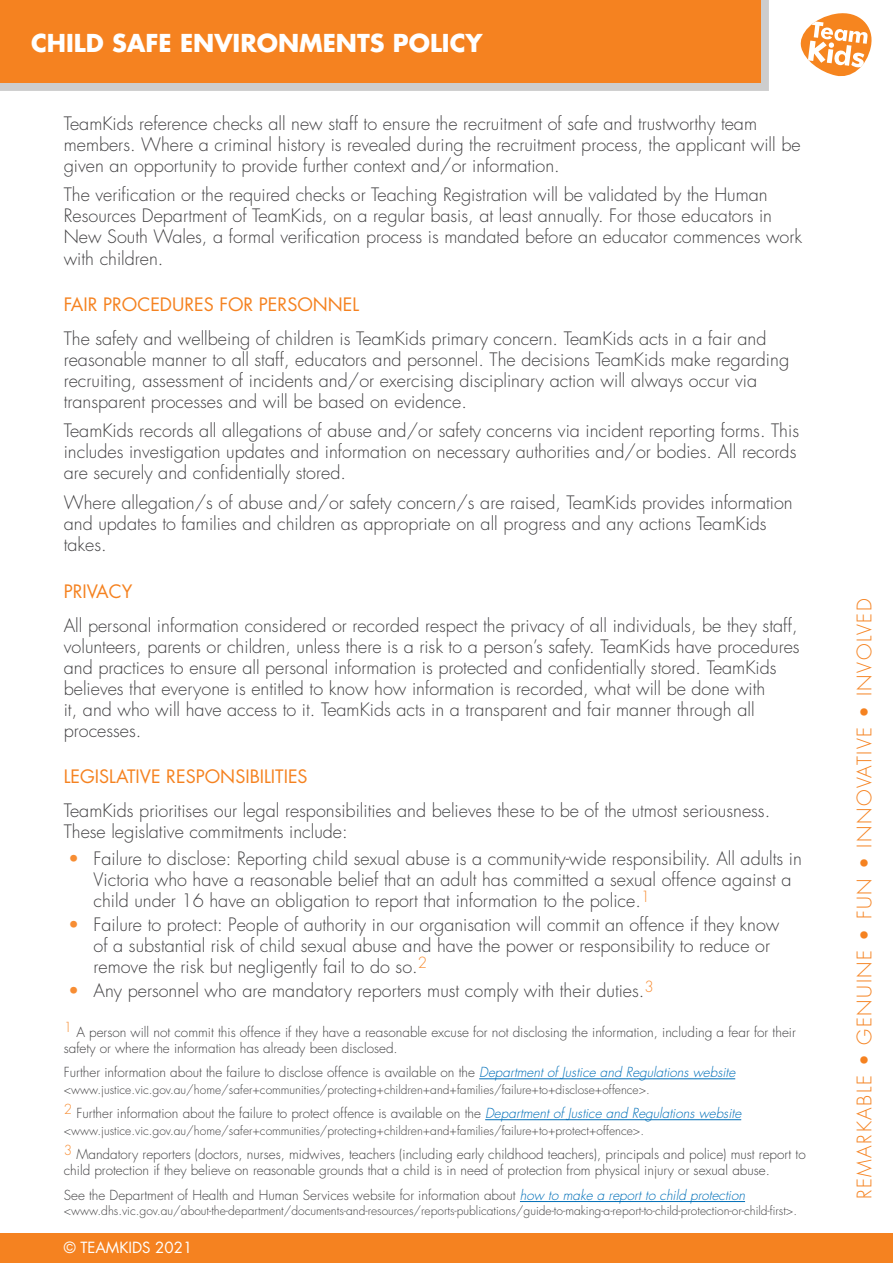
<style>
.page{position:relative;width:893px;height:1263px;background:#fff}
.page>*{position:absolute;margin:0;border:0;box-sizing:border-box;transform-origin:0 0}
.Title_-_Small{font:700 24px "Futura Std";color:#fff}
.t1{font:300 19.5px "Futura Std";letter-spacing:.08em;color:#f58220}
.Body{font:300 18px/21px "Futura Std";color:#414042}
.Heading_2{font:18px "Futura Std";color:#f58220}
.t2{font:15px "Futura Std";color:#fff}
.Body-2{font:300 13.5px/16.2px "Futura Std";color:#414042}
.Body-3{font:300 12px "Futura Std";color:#414042}
.s1{color:#f78d33}
.s2{font-style:italic;color:#006fb8}
</style>
<div class="page">
<div style="left:0;top:0;width:769px;height:90px;background:#cdcdcd"></div>
<div style="left:0;top:0;width:761px;height:83px;background:#f58220"></div>
<svg style="left:801px;top:13px;width:70px;height:63px"></svg>
<div style="left:0;top:1233px;width:893px;height:30px;background:#f58220"></div>
<hr style="left:479px;top:1078px;width:256px;height:1px;background:#006fb8">
<hr style="left:485px;top:1119px;width:256px;height:1px;background:#006fb8">
<hr style="left:520px;top:1201px;width:225px;height:1px;background:#006fb8">
<p class="Title_-_Small" style="left:31px;top:27px;width:453px">CHILD SAFE ENVIRONMENTS POLICY</p>
<p class="Body" style="left:64px;top:113px;width:738px">TeamKids reference checks all new staff to ensure the recruitment of safe and trustworthy team members. Where a criminal history is revealed during the recruitment process, the applicant will be given an opportunity to provide further context and/or information.</p>
<p class="Body" style="left:64px;top:185px;width:740px">The verification or the required checks or Teaching Registration will be validated by the Human Resources Department of TeamKids, on a regular basis, at least annually. For those educators in New South Wales, a formal verification process is mandated before an educator commences work with children.</p>
<p class="Heading_2" style="left:64px;top:293px;width:297px">FAIR PROCEDURES FOR PERSONNEL</p>
<p class="Body" style="left:64px;top:328px;width:727px">The safety and wellbeing of children is TeamKids primary concern. TeamKids acts in a fair and reasonable manner to all staff, educators and personnel. The decisions TeamKids make regarding recruiting, assessment of incidents and/or exercising disciplinary action will always occur via transparent processes and will be based on evidence.</p>
<p class="Body" style="left:64px;top:421px;width:737px">TeamKids records all allegations of abuse and/or safety concerns via incident reporting forms. This includes investigation updates and information on necessary authorities and/or bodies. All records are securely and confidentially stored.</p>
<p class="Body" style="left:64px;top:492px;width:730px">Where allegation/s of abuse and/or safety concern/s are raised, TeamKids provides information and updates to families and children as appropriate on all progress and any actions TeamKids takes.</p>
<p class="Heading_2" style="left:64px;top:580px;width:70px">PRIVACY</p>
<p class="Body" style="left:64px;top:615px;width:737px">All personal information considered or recorded respect the privacy of all individuals, be they staff, volunteers, parents or children, unless there is a risk to a person’s safety. TeamKids have procedures and practices to ensure all personal information is protected and confidentially stored. TeamKids believes that everyone is entitled to know how information is recorded, what will be done with<br>it, and who will have access to it. TeamKids acts in a transparent and fair manner through all processes.</p>
<p class="Heading_2" style="left:64px;top:765px;width:245px">LEGISLATIVE RESPONSIBILITIES</p>
<p class="Body" style="left:64px;top:801px;width:708px">TeamKids prioritises our legal responsibilities and believes these to be of the utmost seriousness.<br>These legislative commitments include:</p>
<p class="Body" style="left:94px;top:848px;width:710px;text-indent:-26px"><span class="s1">•</span> Failure to disclose: Reporting child sexual abuse is a community-wide responsibility. All adults in<br>Victoria who have a reasonable belief that an adult has committed a sexual offence against a child under 16 have an obligation to report that information to the police.<sup>1</sup></p>
<p class="Body" style="left:94px;top:914px;width:687px;text-indent:-26px"><span class="s1">•</span> Failure to protect: People of authority in our organisation will commit an offence if they know of a substantial risk of child sexual abuse and have the power or responsibility to reduce or remove the risk but negligently fail to do so.<sup>2</sup></p>
<p class="Body" style="left:68px;top:980px;width:587px"><span class="s1">•</span> Any personnel who are mandatory reporters must comply with their duties.<sup>3</sup></p>
<p class="Body-2" style="left:64px;top:1024px;width:733px"><sup>1</sup> A person will not commit this offence if they have a reasonable excuse for not disclosing the information, including a fear for their safety or where the information has already been disclosed.</p>
<p class="Body-2" style="left:64px;top:1065px;width:676px">Further information about the failure to disclose offence is available on the <span class="s2">Department of Justice and Regulations website</span></p>
<p class="Body-3" style="left:64px;top:1082px;width:588px">&lt;www.justice.vic.gov.au/home/safer+communities/protecting+children+and+families/failure+to+disclose+offence&gt;.</p>
<p class="Body-2" style="left:64px;top:1106px;width:682px"><sup>2</sup> Further information about the failure to protect offence is available on the <span class="s2">Department of Justice and Regulations website</span></p>
<p class="Body-3" style="left:64px;top:1123px;width:582px">&lt;www.justice.vic.gov.au/home/safer+communities/protecting+children+and+families/failure+to+protect+offence&gt;.</p>
<p class="Body-2" style="left:64px;top:1147px;width:743px"><sup>3</sup> Mandatory reporters (doctors, nurses, midwives, teachers (including early childhood teachers), principals and police) must report to child protection if they believe on reasonable grounds that a child is in need of protection from physical injury or sexual abuse.</p>
<p class="Body-2" style="left:64px;top:1187px;width:686px">See the Department of Health and Human Services website for information about <span class="s2">how to make a report to child protection</span></p>
<p class="Body-3" style="left:64px;top:1203px;width:735px">&lt;www.dhs.vic.gov.au/about-the-department/documents-and-resources/reports-publications/guide-to-making-a-report-to-child-protection-or-child-first&gt;.</p>
<p class="t2" style="left:64px;top:1238px;width:130px">© TEAMKIDS 2021</p>
<p class="t1" style="left:853px;top:1199px;width:602px;rotate:-90deg">REMARKABLE • GENUINE • FUN • INNOVATIVE • INVOLVED</p>
</div>
